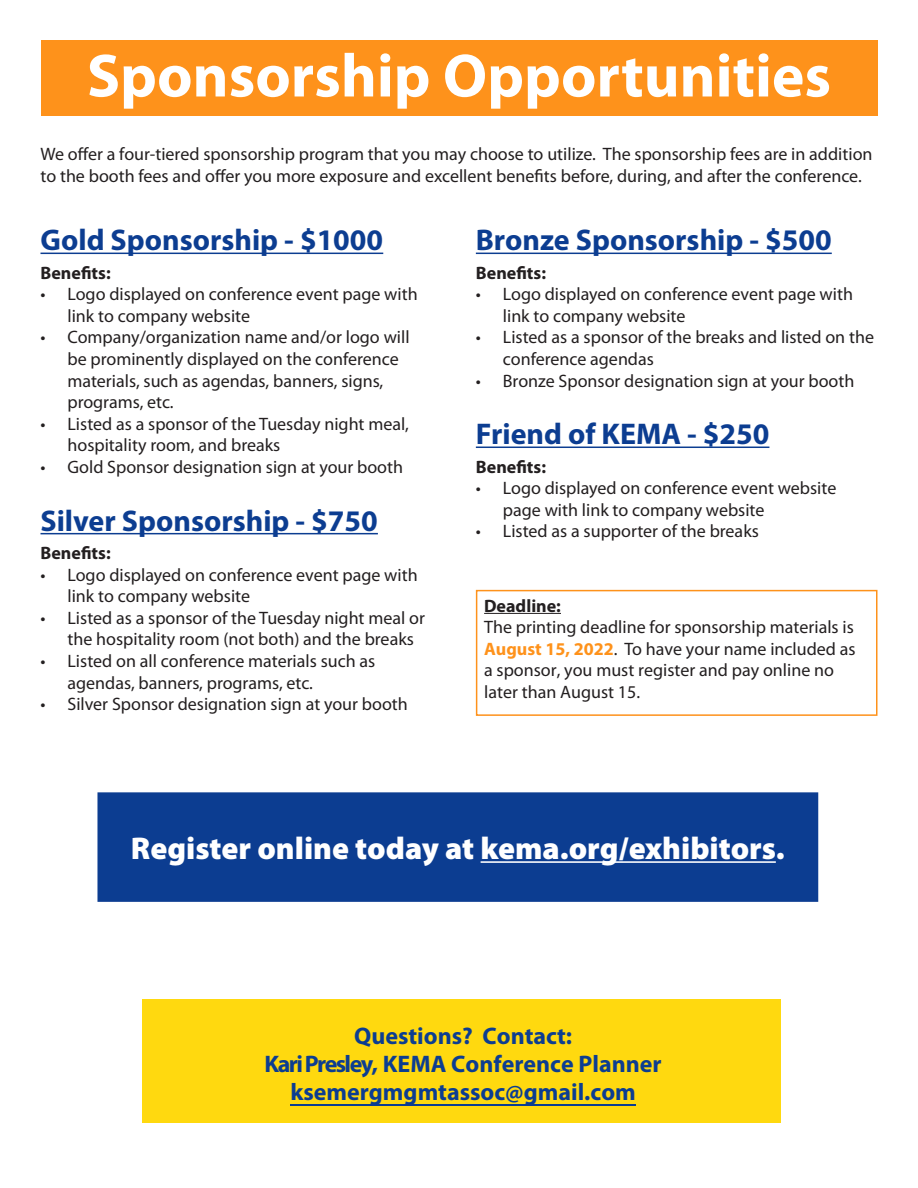
<style>
.page{position:relative;width:918px;height:1188px;background:#fff}
.page>*{position:absolute;margin:0;border:0;box-sizing:border-box;transform-origin:0 0}
.t1{font:700 61.5px "Myriad Pro";color:#fff}
.t2{font:900 31.5px "Myriad Pro";color:#fff}
.Paragraph_Style_1{font:700 30px "Myriad Pro";color:#0c3d91}
.t3{font:700 24px/28.2px "Myriad Pro";color:#0c3d91;text-align:center}
.t4{font:18px/21.6px "Myriad Pro";color:#231f20}
.t5{font:700 18px "Myriad Pro";color:#231f20}
.s1{font-weight:700;color:#fe921b}
</style>
<div class="page">
<hr style="left:40px;top:253px;width:343px;height:1px;background:#0c3d91">
<hr style="left:40px;top:533px;width:338px;height:1px;background:#0c3d91">
<div style="left:41px;top:40px;width:837px;height:76px;background:#fe921b"></div>
<hr style="left:476px;top:253px;width:356px;height:1px;background:#0c3d91">
<hr style="left:476px;top:447px;width:293px;height:1px;background:#0c3d91">
<hr style="left:484px;top:613px;width:77px;height:1px;background:#231f20">
<div style="left:476px;top:590px;width:402px;height:126px;border:2px solid #fe921b"></div>
<div style="left:98px;top:793px;width:720px;height:108px;background:#0c3d91"></div>
<hr style="left:481px;top:861px;width:295px;height:2px;background:#fff">
<div style="left:97px;top:792px;width:721px;height:110px;border:2px solid #0c3d91"></div>
<div style="left:143px;top:999px;width:638px;height:123px;background:#ffd90f"></div>
<hr style="left:290px;top:1104px;width:346px;height:1px;background:#0c3d91">
<p class="t1" style="left:87px;top:36px;width:746px">Sponsorship Opportunities</p>
<p class="t4" style="left:40px;top:143px;width:834px">We offer a four-tiered sponsorship program that you may choose to utilize. The sponsorship fees are in addition to the booth fees and offer you more exposure and excellent benefits before, during, and after the conference.</p>
<p class="Paragraph_Style_1" style="left:40px;top:221px;width:344px">Gold Sponsorship - $1000</p>
<p class="t5" style="left:40px;top:261px;width:72px">Benefits:</p>
<p class="t4" style="left:68px;top:283px;width:352px;text-indent:-27px">• Logo displayed on conference event page with link to company website</p>
<p class="t4" style="left:68px;top:326px;width:344px;text-indent:-27px">• Company/organization name and/or logo will be prominently displayed on the conference materials, such as agendas, banners, signs, programs, etc.</p>
<p class="t4" style="left:68px;top:413px;width:343px;text-indent:-27px">• Listed as a sponsor of the Tuesday night meal, hospitality room, and breaks</p>
<p class="t4" style="left:40px;top:456px;width:364px">• Gold Sponsor designation sign at your booth</p>
<p class="Paragraph_Style_1" style="left:40px;top:501px;width:339px">Silver Sponsorship - $750</p>
<p class="t5" style="left:40px;top:541px;width:72px">Benefits:</p>
<p class="t4" style="left:68px;top:564px;width:352px;text-indent:-27px">• Logo displayed on conference event page with link to company website</p>
<p class="t4" style="left:68px;top:607px;width:359px;text-indent:-27px">• Listed as a sponsor of the Tuesday night meal or the hospitality room (not both) and the breaks</p>
<p class="t4" style="left:68px;top:650px;width:309px;text-indent:-27px">• Listed on all conference materials such as agendas, banners, programs, etc.</p>
<p class="t4" style="left:40px;top:693px;width:369px">• Silver Sponsor designation sign at your booth</p>
<p class="Paragraph_Style_1" style="left:476px;top:221px;width:357px">Bronze Sponsorship - $500</p>
<p class="t5" style="left:476px;top:261px;width:72px">Benefits:</p>
<p class="t4" style="left:503px;top:283px;width:352px;text-indent:-27px">• Logo displayed on conference event page with link to company website</p>
<p class="t4" style="left:503px;top:326px;width:373px;text-indent:-27px">• Listed as a sponsor of the breaks and listed on the conference agendas</p>
<p class="t4" style="left:476px;top:370px;width:380px">• Bronze Sponsor designation sign at your booth</p>
<p class="Paragraph_Style_1" style="left:476px;top:415px;width:295px">Friend of KEMA - $250</p>
<p class="t5" style="left:476px;top:455px;width:72px">Benefits:</p>
<p class="t4" style="left:503px;top:477px;width:335px;text-indent:-27px">• Logo displayed on conference event website page with link to company website</p>
<p class="t4" style="left:476px;top:520px;width:285px">• Listed as a supporter of the breaks</p>
<p class="t5" style="left:484px;top:594px;width:78px">Deadline:</p>
<p class="t4" style="left:484px;top:616px;width:373px">The printing deadline for sponsorship materials is <span class="s1">August 15, 2022</span>. To have your name included as a sponsor, you must register and pay online no later than August 15.</p>
<p class="t2" style="left:131px;top:827px;width:655px">Register online today at kema.org/exhibitors.</p>
<p class="t3" style="left:265px;top:1021px;width:399px">Questions? Contact:<br>Kari Presley, KEMA Conference Planner ksemergmgmtassoc@gmail.com</p>
</div>
